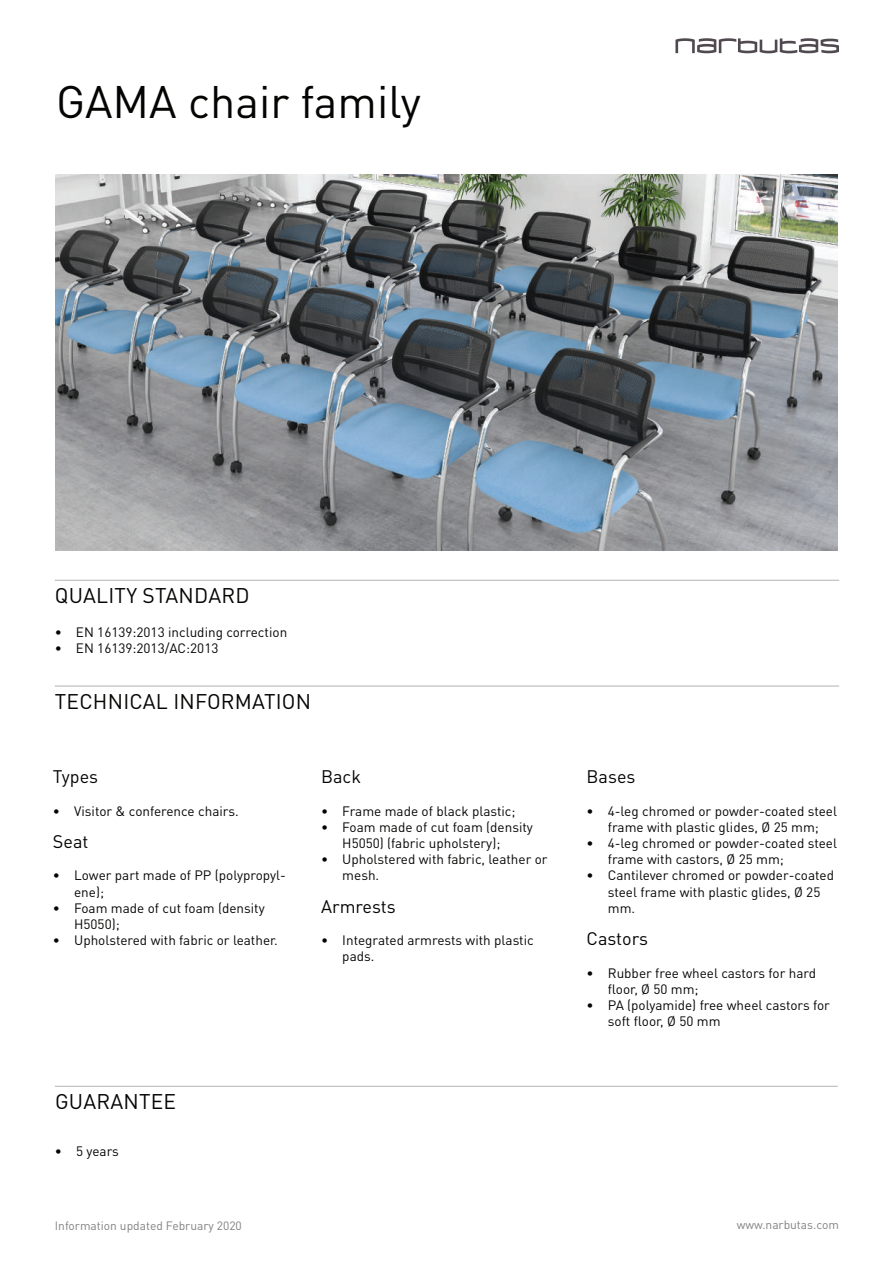
<style>
.page{position:relative;width:893px;height:1263px;background:#fff}
.page>*{position:absolute;margin:0;border:0;box-sizing:border-box;transform-origin:0 0}
.t1{font:45px "DIN Pro";color:#040503}
.t2{font:21px "DIN Pro";letter-spacing:.01em;color:#040503}
.t3{font:18px "DIN Pro";color:#040503}
.t4{font:13.5px/16.2px "DIN Pro";color:#040503}
.t5{font:12px "DIN Pro";color:#808180}
</style>
<div class="page">
<svg style="left:675px;top:38px;width:164px;height:15px"></svg>
<hr style="left:55px;top:1086px;width:783px;height:1px;background:#b2b3b3">
<hr style="left:55px;top:580px;width:784px;height:1px;background:#b2b3b3">
<hr style="left:55px;top:686px;width:784px;height:1px;background:#b2b3b3">
<img style="left:55px;top:174px;width:783px;height:376px">
<h1 class="t1" style="left:56px;top:71px;width:366px">GAMA chair family</h1>
<h2 class="t2" style="left:55px;top:581px;width:196px">QUALITY STANDARD</h2>
<p class="t4" style="left:55px;top:624px;width:234px">• EN 16139:2013 including correction</p>
<p class="t4" style="left:55px;top:640px;width:165px">• EN 16139:2013/AC:2013</p>
<h2 class="t2" style="left:55px;top:687px;width:258px">TECHNICAL INFORMATION</h2>
<h3 class="t3" style="left:53px;top:764px;width:47px">Types</h3>
<p class="t4" style="left:53px;top:802px;width:187px">• Visitor &amp; conference chairs.</p>
<h3 class="t3" style="left:53px;top:829px;width:37px">Seat</h3>
<p class="t4" style="left:74px;top:867px;width:213px;text-indent:-21px">• Lower part made of PP (polypropyl&shy;ene);</p>
<p class="t4" style="left:74px;top:899px;width:192px;text-indent:-21px">• Foam made of cut foam (density<br>H5050);</p>
<p class="t4" style="left:53px;top:931px;width:226px">• Upholstered with fabric or leather.</p>
<h3 class="t3" style="left:321px;top:764px;width:41px">Back</h3>
<p class="t4" style="left:321px;top:802px;width:196px">• Frame made of black plastic;</p>
<p class="t4" style="left:342px;top:818px;width:192px;text-indent:-21px">• Foam made of cut foam (density<br>H5050) (fabric upholstery);</p>
<p class="t4" style="left:342px;top:850px;width:207px;text-indent:-21px">• Upholstered with fabric, leather or mesh.</p>
<h3 class="t3" style="left:321px;top:894px;width:76px">Armrests</h3>
<p class="t4" style="left:342px;top:931px;width:193px;text-indent:-21px">• Integrated armrests with plastic pads.</p>
<h2 class="t2" style="left:55px;top:1087px;width:123px">GUARANTEE</h2>
<p class="t4" style="left:55px;top:1142px;width:66px">• 5 years</p>
<h3 class="t3" style="left:587px;top:764px;width:50px">Bases</h3>
<p class="t4" style="left:587px;top:802px;width:252px;text-align:center">• 4-leg chromed or powder-coated steel frame with plastic glides, Ø 25 mm;</p>
<p class="t4" style="left:608px;top:834px;width:231px;text-indent:-21px">• 4-leg chromed or powder-coated steel frame with castors, Ø 25 mm;</p>
<p class="t4" style="left:608px;top:867px;width:228px;text-indent:-21px">• Cantilever chromed or powder-coated steel frame with plastic glides, Ø 25 mm.</p>
<h3 class="t3" style="left:587px;top:926px;width:63px">Castors</h3>
<p class="t4" style="left:608px;top:964px;width:210px;text-indent:-21px">• Rubber free wheel castors for hard floor, Ø 50 mm;</p>
<p class="t4" style="left:608px;top:996px;width:224px;text-indent:-21px">• PA (polyamide) free wheel castors for soft floor, Ø 50 mm</p>
<p class="t5" style="left:55px;top:1218px;width:188px">Information updated February 2020</p>
<p class="t5" style="left:737px;top:1216px;width:104px">www.narbutas.com</p>
</div>
